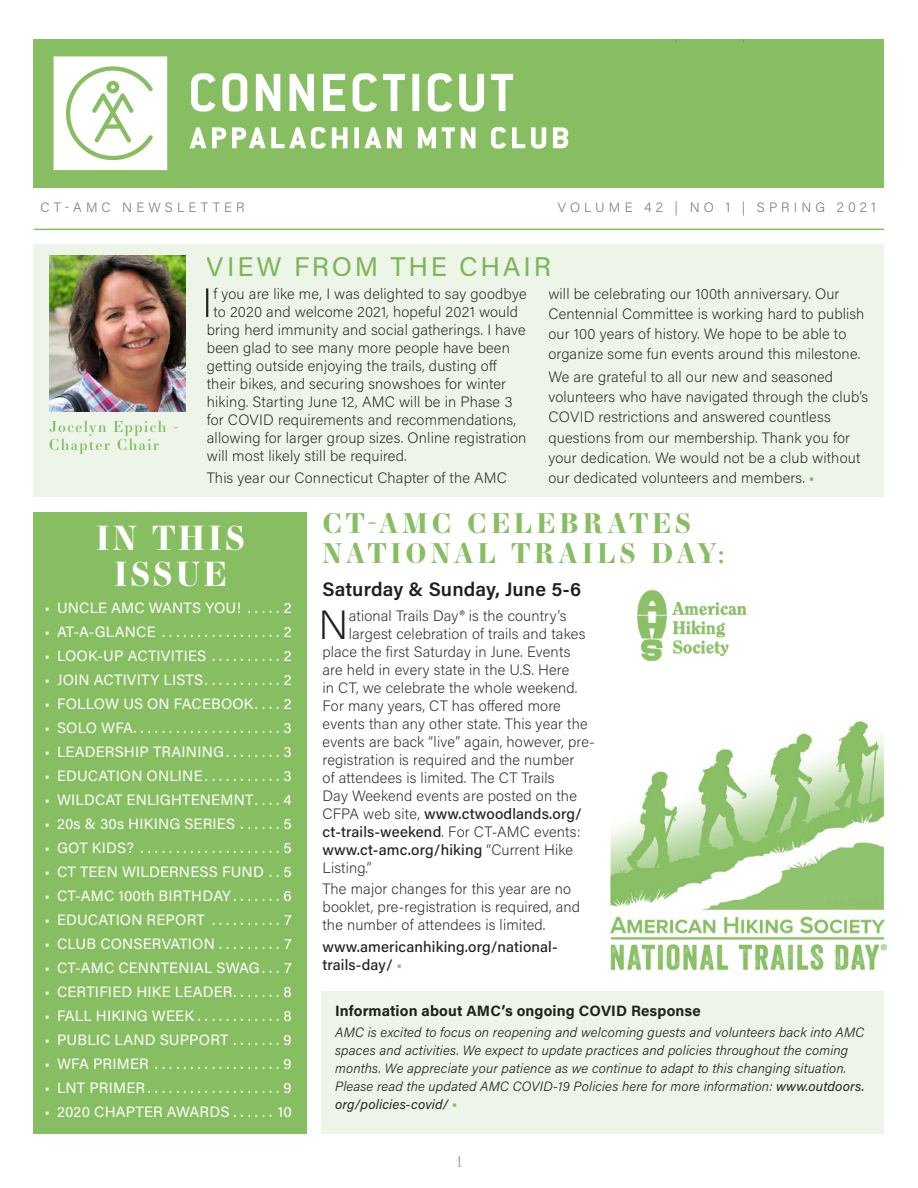
<style>
.page{position:relative;width:918px;height:1188px;background:#fff}
.page>*{position:absolute;margin:0;border:0;box-sizing:border-box;transform-origin:0 0}
.Body_Text_-_Left_Jus{font:200 40.65px "Acumin Pro";color:#231f20}
.Small_Heading_-_Cent{font:700 33px/36px "Essonnes Display";letter-spacing:.1em;color:#fff;text-align:center}
.Main_Heading_2_-_Lef{font:700 27px/30px "Essonnes Display";letter-spacing:.15em;color:#87be62}
.t1{font:27px "Acumin Pro";letter-spacing:.1em;color:#87be62}
.Body_text_bold{font:600 19.5px "Acumin Pro";letter-spacing:.005em;color:#231f20}
.Body_Text_-_Left_Jus-2{font:200 15px/20.1px "Acumin Pro";letter-spacing:.01em;color:#231f20}
.t2{font:15px "Acumin Pro";letter-spacing:.01em;color:#fff}
.Body_Text_-_Left_Jus-3{font:500 15px/18px "Acumin Pro";letter-spacing:.01em;color:#231f20}
.Body_Text_-_Left_Jus-4{font:700 15px "Acumin Pro";letter-spacing:.01em;color:#231f20}
.t3{font:15px/18px "Essonnes Display";letter-spacing:.1em;color:#87be62}
.t4{font:300 15px "Essonnes Display";color:#7e8483}
.Body_Text_-_Left_Jus-5{font:italic 300 13.5px/18px "Acumin Pro";letter-spacing:.01em;color:#231f20}
.Issue___Date_-_Left{font:200 13.5px "Acumin Pro";letter-spacing:.3em;color:#6c6d70}
.s1{color:#87be62}
.s2{font-weight:200}
.s3{font-weight:200;color:#87be62}
.s4{font-weight:400}
.s5{font-weight:200;font-style:normal;font-size:15px;color:#87be62}
</style>
<div class="page">
<div style="left:34px;top:244px;width:850px;height:253px;background:#edf5e8"></div>
<div style="left:34px;top:513px;width:273px;height:621px;background:#87be62"></div>
<hr style="left:34px;top:229px;width:850px;height:1px;background:#87be62">
<div style="left:34px;top:39px;width:850px;height:149px;background:#87be62"></div>
<svg style="left:54px;top:56px;width:113px;height:114px;background:#eef5e8"></svg>
<svg style="left:191px;top:73px;width:24px;height:39px"></svg>
<svg style="left:222px;top:73px;width:25px;height:39px"></svg>
<svg style="left:256px;top:74px;width:24px;height:37px"></svg>
<svg style="left:290px;top:74px;width:24px;height:37px"></svg>
<svg style="left:323px;top:74px;width:22px;height:37px"></svg>
<svg style="left:353px;top:73px;width:24px;height:39px"></svg>
<svg style="left:383px;top:74px;width:22px;height:37px"></svg>
<div style="left:412px;top:74px;width:7px;height:37px;background:#fff"></div>
<svg style="left:428px;top:73px;width:24px;height:39px"></svg>
<svg style="left:459px;top:74px;width:25px;height:38px"></svg>
<svg style="left:491px;top:74px;width:22px;height:37px"></svg>
<svg style="left:190px;top:127px;width:16px;height:21px"></svg>
<svg style="left:212px;top:127px;width:14px;height:21px"></svg>
<svg style="left:232px;top:127px;width:94px;height:22px"></svg>
<svg style="left:332px;top:127px;width:16px;height:21px"></svg>
<div style="left:354px;top:127px;width:5px;height:21px;background:#fff"></div>
<svg style="left:365px;top:127px;width:16px;height:21px"></svg>
<svg style="left:387px;top:127px;width:15px;height:21px"></svg>
<svg style="left:418px;top:127px;width:18px;height:21px"></svg>
<svg style="left:442px;top:127px;width:13px;height:21px"></svg>
<svg style="left:461px;top:127px;width:14px;height:21px"></svg>
<svg style="left:491px;top:127px;width:15px;height:22px"></svg>
<svg style="left:512px;top:127px;width:13px;height:21px"></svg>
<svg style="left:531px;top:127px;width:15px;height:22px"></svg>
<svg style="left:553px;top:127px;width:15px;height:21px"></svg>
<img style="left:610px;top:720px;width:277px;height:251px">
<img style="left:637px;top:589px;width:110px;height:72px">
<img style="left:49px;top:256px;width:136px;height:156px">
<div style="left:322px;top:991px;width:562px;height:143px;background:#edf5e8"></div>
<p class="Issue___Date_-_Left" style="left:40px;top:198px;width:205px">CT-AMC NEWSLETTER</p>
<p class="Issue___Date_-_Left" style="left:558px;top:198px;width:320px">VOLUME 42 | NO 1 | SPRING 2021</p>
<p class="t3" style="left:49px;top:417px;width:131px">Jocelyn Eppich -<br>Chapter Chair</p>
<h3 class="t1" style="left:207px;top:248px;width:346px">VIEW FROM THE CHAIR</h3>
<h1 class="Body_Text_-_Left_Jus" style="left:203px;top:275px;width:12px">I</h1>
<p class="Body_Text_-_Left_Jus-2" style="left:213px;top:283px;width:315px">f you are like me, I was delighted to say goodbye</p>
<p class="Body_Text_-_Left_Jus-2" style="left:548px;top:283px;width:318px">will be celebrating our 100th anniversary. Our Centennial Committee is working hard to publish our 100 years of history. We hope to be able to organize some fun events around this milestone.</p>
<p class="Body_Text_-_Left_Jus-2" style="left:548px;top:366px;width:321px">We are grateful to all our new and seasoned volunteers who have navigated through the club’s COVID restrictions and answered countless questions from our membership. Thank you for your dedication. We would not be a club without our dedicated volunteers and members. <span class="s1">■</span></p>
<p class="Body_Text_-_Left_Jus-2" style="left:213px;top:301px;width:306px">to 2020 and welcome 2021, hopeful 2021 would</p>
<p class="Body_Text_-_Left_Jus-2" style="left:207px;top:319px;width:320px">bring herd immunity and social gatherings. I have</p>
<p class="Body_Text_-_Left_Jus-2" style="left:207px;top:337px;width:305px">been glad to see many more people have been</p>
<p class="Body_Text_-_Left_Jus-2" style="left:207px;top:355px;width:292px">getting outside enjoying the trails, dusting off</p>
<p class="Body_Text_-_Left_Jus-2" style="left:207px;top:373px;width:301px">their bikes, and securing snowshoes for winter</p>
<p class="Body_Text_-_Left_Jus-2" style="left:207px;top:391px;width:307px">hiking. Starting June 12, AMC will be in Phase 3</p>
<p class="Body_Text_-_Left_Jus-2" style="left:207px;top:409px;width:311px">for COVID requirements and recommendations,</p>
<p class="Body_Text_-_Left_Jus-2" style="left:207px;top:427px;width:321px">allowing for larger group sizes. Online registration</p>
<p class="Body_Text_-_Left_Jus-2" style="left:207px;top:445px;width:201px">will most likely still be required.</p>
<p class="Body_Text_-_Left_Jus-2" style="left:207px;top:467px;width:302px">This year our Connecticut Chapter of the AMC</p>
<p class="Small_Heading_-_Cent" style="left:96px;top:518px;width:150px">IN THIS<br>ISSUE</p>
<p class="t2" style="left:44px;top:597px;width:249px">• UNCLE AMC WANTS YOU! . . . . . 2</p>
<p class="t2" style="left:44px;top:621px;width:249px">• AT-A-GLANCE . . . . . . . . . . . . . . . . . 2</p>
<p class="t2" style="left:44px;top:645px;width:249px">• LOOK-UP ACTIVITIES . . . . . . . . . . 2</p>
<p class="t2" style="left:44px;top:669px;width:249px">• JOIN ACTIVITY LISTS . . . . . . . . . . . 2</p>
<p class="t2" style="left:44px;top:693px;width:249px">• FOLLOW US ON FACEBOOK . . . . 2</p>
<p class="t2" style="left:44px;top:717px;width:249px">• SOLO WFA . . . . . . . . . . . . . . . . . . . . . 3</p>
<p class="t2" style="left:44px;top:741px;width:249px">• LEADERSHIP TRAINING . . . . . . . . 3</p>
<p class="t2" style="left:44px;top:765px;width:249px">• EDUCATION ONLINE . . . . . . . . . . . 3</p>
<p class="t2" style="left:44px;top:789px;width:249px">• WILDCAT ENLIGHTENEMNT . . . . 4</p>
<p class="t2" style="left:44px;top:813px;width:249px">• 20s &amp; 30s HIKING SERIES . . . . . . 5</p>
<p class="t2" style="left:44px;top:837px;width:249px">• GOT KIDS? . . . . . . . . . . . . . . . . . . . . 5</p>
<p class="t2" style="left:44px;top:861px;width:249px">• CT TEEN WILDERNESS FUND . . 5</p>
<p class="t2" style="left:44px;top:885px;width:249px">• CT-AMC 100th BIRTHDAY . . . . . . . 6</p>
<p class="t2" style="left:44px;top:909px;width:249px">• EDUCATION REPORT . . . . . . . . . . 7</p>
<p class="t2" style="left:44px;top:933px;width:249px">• CLUB CONSERVATION . . . . . . . . . 7</p>
<p class="t2" style="left:44px;top:957px;width:249px">• CT-AMC CENNTENIAL SWAG . . . 7</p>
<p class="t2" style="left:44px;top:981px;width:249px">• CERTIFIED HIKE LEADER . . . . . . . 8</p>
<p class="t2" style="left:44px;top:1005px;width:249px">• FALL HIKING WEEK . . . . . . . . . . . . 8</p>
<p class="t2" style="left:44px;top:1029px;width:249px">• PUBLIC LAND SUPPORT . . . . . . . 9</p>
<p class="t2" style="left:44px;top:1054px;width:249px">• WFA PRIMER . . . . . . . . . . . . . . . . . . 9</p>
<p class="t2" style="left:44px;top:1078px;width:249px">• LNT PRIMER . . . . . . . . . . . . . . . . . . . 9</p>
<p class="t2" style="left:44px;top:1102px;width:249px">• 2020 CHAPTER AWARDS . . . . . . 10</p>
<p class="Main_Heading_2_-_Lef" style="left:322px;top:507px;width:403px">CT-AMC CELEBRATES<br>NATIONAL TRAILS DAY:</p>
<p class="Body_text_bold" style="left:322px;top:576px;width:260px">Saturday &amp; Sunday, June 5-6</p>
<p class="Body_Text_-_Left_Jus" style="left:319px;top:597px;width:31px">N</p>
<p class="Body_Text_-_Left_Jus-2" style="left:349px;top:605px;width:219px">ational Trails Day® is the country’s</p>
<p class="Body_Text_-_Left_Jus-2" style="left:349px;top:623px;width:238px">largest celebration of trails and takes</p>
<p class="Body_Text_-_Left_Jus-2" style="left:322px;top:641px;width:249px">place the first Saturday in June. Events</p>
<p class="Body_Text_-_Left_Jus-2" style="left:322px;top:659px;width:248px">are held in every state in the U.S. Here</p>
<p class="Body_Text_-_Left_Jus-2" style="left:322px;top:677px;width:256px">in CT, we celebrate the whole weekend.</p>
<p class="Body_Text_-_Left_Jus-2" style="left:322px;top:695px;width:240px">For many years, CT has offered more</p>
<p class="Body_Text_-_Left_Jus-2" style="left:322px;top:713px;width:267px">events than any other state. This year the</p>
<p class="Body_Text_-_Left_Jus-2" style="left:322px;top:731px;width:274px">events are back “live” again, however, pre-</p>
<p class="Body_Text_-_Left_Jus-2" style="left:322px;top:749px;width:254px">registration is required and the number</p>
<p class="Body_Text_-_Left_Jus-2" style="left:322px;top:767px;width:233px">of attendees is limited. The CT Trails</p>
<p class="Body_Text_-_Left_Jus-2" style="left:322px;top:785px;width:256px">Day Weekend events are posted on the</p>
<p class="Body_Text_-_Left_Jus-3" style="left:322px;top:804px;width:261px"><span class="s2">CFPA web site,</span> www.ctwoodlands.org/</p>
<p class="Body_Text_-_Left_Jus-3" style="left:322px;top:822px;width:259px">ct-trails-weekend<span class="s2">. For CT-AMC events:</span></p>
<p class="Body_Text_-_Left_Jus-3" style="left:322px;top:840px;width:252px">www.ct-amc.org/hiking <span class="s2">“Current Hike</span></p>
<p class="Body_Text_-_Left_Jus-2" style="left:322px;top:857px;width:51px">Listing.”</p>
<p class="Body_Text_-_Left_Jus-2" style="left:322px;top:880px;width:259px;line-height:18px">The major changes for this year are no booklet, pre-registration is required, and the number of attendees is limited.</p>
<p class="Body_Text_-_Left_Jus-3" style="left:322px;top:937px;width:237px">www.americanhiking.org/national&shy;trails-day/ <span class="s3">■</span></p>
<p class="Body_Text_-_Left_Jus-4" style="left:335px;top:1000px;width:367px">Information about AMC’s ongoing COVID Response</p>
<p class="Body_Text_-_Left_Jus-5" style="left:335px;top:1023px;width:531px">AMC is excited to focus on reopening and welcoming guests and volunteers back into AMC spaces and activities. We expect to update practices and policies throughout the coming months. We appreciate your patience as we continue to adapt to this changing situation.<br>Please read the updated AMC COVID-19 Policies here for more information: <span class="s4">www.outdoors. org/policies-covid/</span> <span class="s5">■</span></p>
<p class="t4" style="left:456px;top:1151px;width:7px">1</p>
</div>
